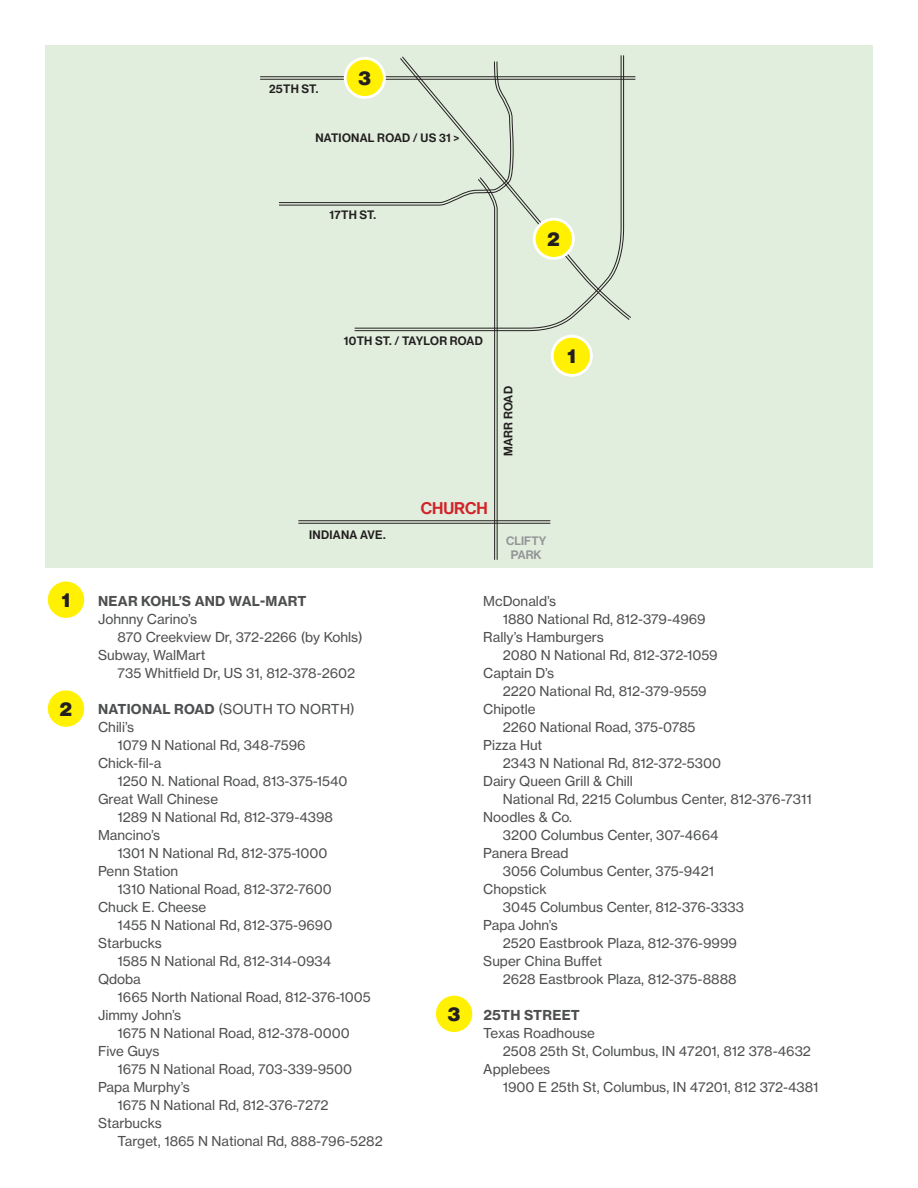
<style>
.page{position:relative;width:918px;height:1188px;background:#fff}
.page>*{position:absolute;margin:0;border:0;box-sizing:border-box;transform-origin:0 0}
.t1{font:900 19.8px "Neue Haas Grotesk Display";color:#231f20}
.t2{font:500 16.65px "Neue Haas Grotesk Display";color:#d1232a}
.t3{font:13.5px "Neue Haas Grotesk Text";color:#4e4f50}
.t4{font:700 13.5px "Neue Haas Grotesk Text";letter-spacing:.015em;color:#4e4f50}
.t5{font:500 12px "Neue Haas Grotesk Display";letter-spacing:.025em;color:#231f20}
.t6{font:500 12px/14.4px "Neue Haas Grotesk Display";color:#939598;text-align:center}
.s1{font-weight:700}
</style>
<div class="page">
<div style="left:45px;top:45px;width:828px;height:523px;background:#e1eedd"></div>
<div style="left:552px;top:336px;width:39px;height:39px;background:#fff101;border-radius:50%"></div>
<div style="left:551px;top:335px;width:42px;height:42px;border:3px solid #fff;border-radius:50%"></div>
<div style="left:46px;top:580px;width:40px;height:39px;background:#fff101;border-radius:50%"></div>
<div style="left:45px;top:579px;width:42px;height:42px;border:3px solid #fff;border-radius:50%"></div>
<div style="left:46px;top:689px;width:40px;height:39px;background:#fff101;border-radius:50%"></div>
<div style="left:45px;top:688px;width:42px;height:42px;border:3px solid #fff;border-radius:50%"></div>
<div style="left:434px;top:994px;width:40px;height:39px;background:#fff101;border-radius:50%"></div>
<div style="left:433px;top:993px;width:42px;height:42px;border:3px solid #fff;border-radius:50%"></div>
<svg style="left:278px;top:61px;width:236px;height:499px"></svg>
<svg style="left:400px;top:58px;width:230px;height:262px"></svg>
<hr style="left:260px;top:76px;width:375px;height:1px;background:#231f20">
<hr style="left:260px;top:79px;width:375px;height:1px;background:#231f20">
<hr style="left:298px;top:520px;width:252px;height:1px;background:#231f20">
<hr style="left:298px;top:523px;width:252px;height:1px;background:#231f20">
<div style="left:345px;top:58px;width:39px;height:39px;background:#fff101;border-radius:50%"></div>
<div style="left:344px;top:57px;width:42px;height:42px;border:3px solid #fff;border-radius:50%"></div>
<div style="left:534px;top:219px;width:39px;height:39px;background:#fff101;border-radius:50%"></div>
<div style="left:533px;top:218px;width:42px;height:42px;border:3px solid #fff;border-radius:50%"></div>
<p class="t5" style="left:269px;top:82px;width:51px">25TH ST.</p>
<h1 class="t1" style="left:359px;top:67px;width:14px">3</h1>
<p class="t5" style="left:315px;top:131px;width:146px">NATIONAL ROAD / US 31 &gt;</p>
<p class="t5" style="left:329px;top:208px;width:48px">17TH ST.</p>
<h1 class="t1" style="left:548px;top:228px;width:14px">2</h1>
<h1 class="t1" style="left:62px;top:588px;width:10px">1</h1>
<h1 class="t1" style="left:60px;top:697px;width:14px">2</h1>
<p class="t5" style="left:344px;top:334px;width:141px">10TH ST. / TAYLOR ROAD</p>
<p class="t5" style="left:501px;top:456px;width:71px;rotate:-90deg">MARR ROAD</p>
<p class="t5" style="left:309px;top:527px;width:78px">INDIANA AVE.</p>
<p class="t2" style="left:421px;top:498px;width:68px">CHURCH</p>
<p class="t6" style="left:506px;top:533px;width:42px">CLIFTY<br>PARK</p>
<h1 class="t1" style="left:568px;top:345px;width:10px">1</h1>
<p class="t4" style="left:98px;top:593px;width:210px">NEAR KOHL’S AND WAL-MART</p>
<p class="t3" style="left:98px;top:611px;width:101px">Johnny Carino’s</p>
<p class="t3" style="left:118px;top:629px;width:247px">870 Creekview Dr, 372-2266 (by Kohls)</p>
<p class="t3" style="left:98px;top:647px;width:109px">Subway, WalMart</p>
<p class="t3" style="left:118px;top:665px;width:239px">735 Whitfield Dr, US 31, 812-378-2602</p>
<p class="t3" style="left:98px;top:701px;width:258px"><span class="s1">NATIONAL ROAD</span> (SOUTH TO NORTH)</p>
<p class="t3" style="left:98px;top:719px;width:37px">Chili’s</p>
<p class="t3" style="left:118px;top:737px;width:190px">1079 N National Rd, 348-7596</p>
<p class="t3" style="left:98px;top:755px;width:65px">Chick-fil-a</p>
<p class="t3" style="left:118px;top:773px;width:231px">1250 N. National Road, 813-375-1540</p>
<p class="t3" style="left:98px;top:791px;width:122px">Great Wall Chinese</p>
<p class="t3" style="left:118px;top:809px;width:217px">1289 N National Rd, 812-379-4398</p>
<p class="t3" style="left:98px;top:827px;width:64px">Mancino’s</p>
<p class="t3" style="left:118px;top:845px;width:211px">1301 N National Rd, 812-375-1000</p>
<p class="t3" style="left:98px;top:863px;width:82px">Penn Station</p>
<p class="t3" style="left:118px;top:881px;width:216px">1310 National Road, 812-372-7600</p>
<p class="t3" style="left:98px;top:899px;width:110px">Chuck E. Cheese</p>
<p class="t3" style="left:118px;top:917px;width:216px">1455 N National Rd, 812-375-9690</p>
<p class="t3" style="left:98px;top:935px;width:65px">Starbucks</p>
<p class="t3" style="left:118px;top:953px;width:215px">1585 N National Rd, 812-314-0934</p>
<p class="t3" style="left:98px;top:971px;width:44px">Qdoba</p>
<p class="t3" style="left:118px;top:989px;width:255px">1665 North National Road, 812-376-1005</p>
<p class="t3" style="left:98px;top:1007px;width:85px">Jimmy John’s</p>
<p class="t3" style="left:118px;top:1025px;width:234px">1675 N National Road, 812-378-0000</p>
<p class="t3" style="left:98px;top:1043px;width:63px">Five Guys</p>
<p class="t3" style="left:118px;top:1061px;width:236px">1675 N National Road, 703-339-9500</p>
<p class="t3" style="left:98px;top:1079px;width:93px">Papa Murphy’s</p>
<p class="t3" style="left:118px;top:1097px;width:213px">1675 N National Rd, 812-376-7272</p>
<p class="t3" style="left:98px;top:1115px;width:65px">Starbucks</p>
<p class="t3" style="left:118px;top:1133px;width:267px">Target, 1865 N National Rd, 888-796-5282</p>
<h1 class="t1" style="left:448px;top:1003px;width:14px">3</h1>
<p class="t3" style="left:483px;top:593px;width:74px">McDonald’s</p>
<p class="t3" style="left:503px;top:611px;width:204px">1880 National Rd, 812-379-4969</p>
<p class="t3" style="left:483px;top:629px;width:122px">Rally’s Hamburgers</p>
<p class="t3" style="left:503px;top:647px;width:216px">2080 N National Rd, 812-372-1059</p>
<p class="t3" style="left:483px;top:665px;width:72px">Captain D’s</p>
<p class="t3" style="left:503px;top:683px;width:205px">2220 National Rd, 812-379-9559</p>
<p class="t3" style="left:483px;top:701px;width:54px">Chipotle</p>
<p class="t3" style="left:503px;top:719px;width:194px">2260 National Road, 375-0785</p>
<p class="t3" style="left:483px;top:737px;width:61px">Pizza Hut</p>
<p class="t3" style="left:503px;top:755px;width:220px">2343 N National Rd, 812-372-5300</p>
<p class="t3" style="left:483px;top:773px;width:151px">Dairy Queen Grill &amp; Chill</p>
<p class="t3" style="left:503px;top:791px;width:310px">National Rd, 2215 Columbus Center, 812-376-7311</p>
<p class="t3" style="left:483px;top:809px;width:90px">Noodles &amp; Co.</p>
<p class="t3" style="left:503px;top:827px;width:217px">3200 Columbus Center, 307-4664</p>
<p class="t3" style="left:483px;top:845px;width:87px">Panera Bread</p>
<p class="t3" style="left:503px;top:863px;width:213px">3056 Columbus Center, 375-9421</p>
<p class="t3" style="left:483px;top:881px;width:65px">Chopstick</p>
<p class="t3" style="left:503px;top:899px;width:243px">3045 Columbus Center, 812-376-3333</p>
<p class="t3" style="left:483px;top:917px;width:76px">Papa John’s</p>
<p class="t3" style="left:503px;top:935px;width:236px">2520 Eastbrook Plaza, 812-376-9999</p>
<p class="t3" style="left:483px;top:953px;width:120px">Super China Buffet</p>
<p class="t3" style="left:503px;top:971px;width:235px">2628 Eastbrook Plaza, 812-375-8888</p>
<p class="t4" style="left:483px;top:1007px;width:98px">25TH STREET</p>
<p class="t3" style="left:483px;top:1025px;width:113px">Texas Roadhouse</p>
<p class="t3" style="left:503px;top:1043px;width:310px">2508 25th St, Columbus, IN 47201, 812 378-4632</p>
<p class="t3" style="left:483px;top:1061px;width:69px">Applebees</p>
<p class="t3" style="left:503px;top:1079px;width:317px">1900 E 25th St, Columbus, IN 47201, 812 372-4381</p>
</div>
